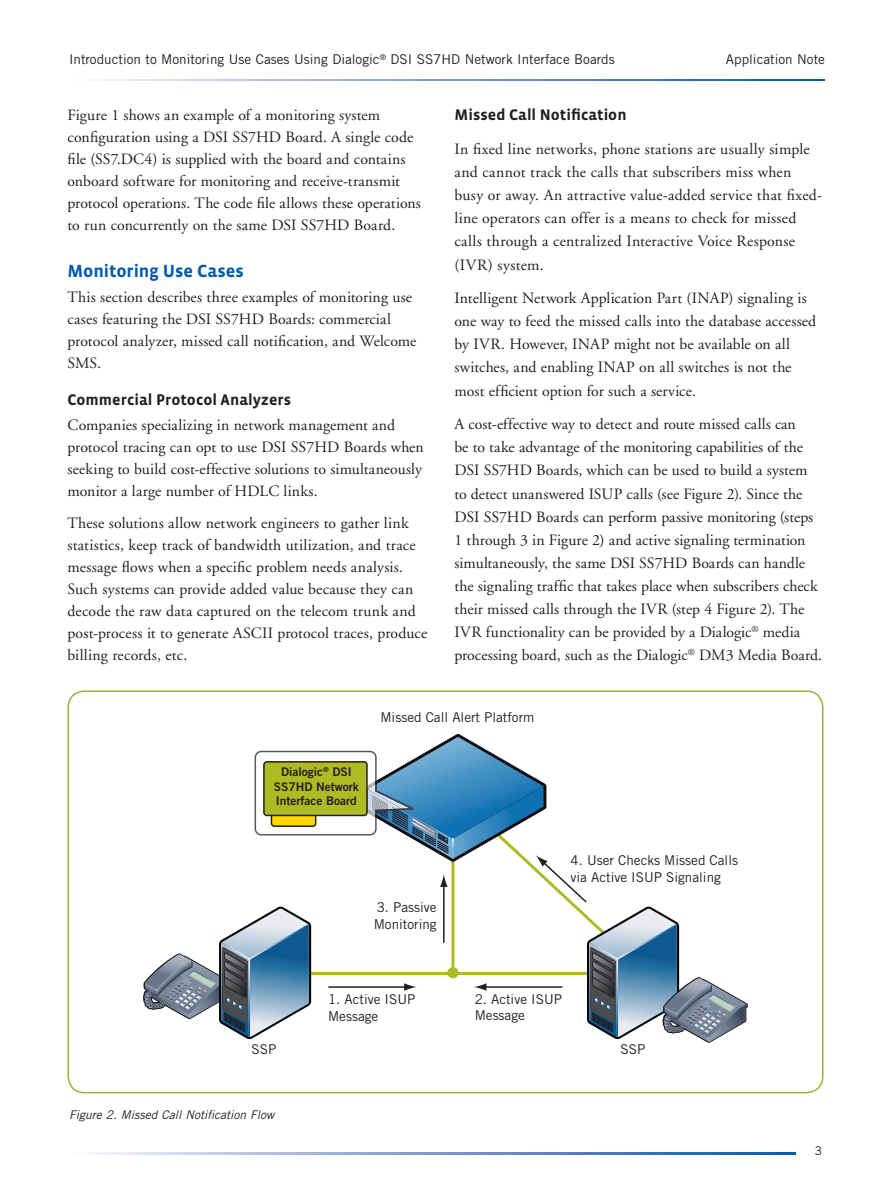
<style>
.page{position:relative;width:891px;height:1188px;background:#fff}
.page>*{position:absolute;margin:0;border:0;box-sizing:border-box;transform-origin:0 0}
.t1{font:700 18px "Vista Sans";letter-spacing:-.005em;color:#015aaa}
.t2{font:15.75px/23.1px "Adobe Garamond";letter-spacing:.005em;color:#231f20}
.t3{font:700 15.75px "Vista Sans";letter-spacing:.005em;color:#231f20}
.t4{font:13.5px/16.2px "Trade Gothic";color:#231f20}
.t5{font:12px/14.4px "Trade Gothic Bold Two";color:#231f20;text-align:center}
.t6{font:italic 12px "Trade Gothic";color:#231f20}
.t7{font:12px "Trade Gothic";color:#231f20}
</style>
<div class="page">
<svg style="left:93px;top:1153px;width:703px;height:1px"></svg>
<svg style="left:96px;top:80px;width:729px;height:1px"></svg>
<svg style="left:143px;top:734px;width:605px;height:309px"></svg>
<div style="left:67px;top:690px;width:757px;height:403px;border:2px solid #a4ac37;border-radius:16px"></div>
<p class="t4" style="left:69px;top:51px;width:547px">Introduction to Monitoring Use Cases Using Dialogic<sup>®</sup> DSI SS7HD Network Interface Boards</p>
<p class="t4" style="left:726px;top:51px;width:101px">Application Note</p>
<p class="t2" style="left:68px;top:104px;width:355px;line-height:22px">Figure 1 shows an example of a monitoring system configuration using a DSI SS7HD Board. A single code file (SS7.DC4) is supplied with the board and contains onboard software for monitoring and receive-transmit protocol operations. The code file allows these operations to run concurrently on the same DSI SS7HD Board.</p>
<p class="t1" style="left:68px;top:262px;width:178px">Monitoring Use Cases</p>
<p class="t2" style="left:68px;top:287px;width:350px;line-height:22px">This section describes three examples of monitoring use cases featuring the DSI SS7HD Boards: commercial protocol analyzer, missed call notification, and Welcome SMS.</p>
<p class="t3" style="left:68px;top:391px;width:225px">Commercial Protocol Analyzers</p>
<p class="t2" style="left:68px;top:414px;width:358px;line-height:22px">Companies specializing in network management and protocol tracing can opt to use DSI SS7HD Boards when seeking to build cost-effective solutions to simultaneously monitor a large number of HDLC links.</p>
<p class="t2" style="left:68px;top:513px;width:361px;line-height:22px">These solutions allow network engineers to gather link statistics, keep track of bandwidth utilization, and trace message flows when a specific problem needs analysis.<br>Such systems can provide added value because they can decode the raw data captured on the telecom trunk and post-process it to generate ASCII protocol traces, produce billing records, etc.</p>
<p class="t3" style="left:454px;top:107px;width:174px">Missed Call Notification</p>
<p class="t2" style="left:454px;top:138px;width:369px">In fixed line networks, phone stations are usually simple and cannot track the calls that subscribers miss when busy or away. An attractive value-added service that fixed&shy;line operators can offer is a means to check for missed calls through a centralized Interactive Voice Response (IVR) system.</p>
<p class="t2" style="left:454px;top:287px;width:363px">Intelligent Network Application Part (INAP) signaling is one way to feed the missed calls into the database accessed by IVR. However, INAP might not be available on all switches, and enabling INAP on all switches is not the most efficient option for such a service.</p>
<p class="t2" style="left:454px;top:413px;width:369px">A cost-effective way to detect and route missed calls can<br>be to take advantage of the monitoring capabilities of the DSI SS7HD Boards, which can be used to build a system to detect unanswered ISUP calls (see Figure 2). Since the DSI SS7HD Boards can perform passive monitoring (steps 1 through 3 in Figure 2) and active signaling termination simultaneously, the same DSI SS7HD Boards can handle the signaling traffic that takes place when subscribers check their missed calls through the IVR (step 4 Figure 2). The IVR functionality can be provided by a Dialogic<sup>®</sup> media processing board, such as the Dialogic<sup>®</sup> DM3 Media Board.</p>
<p class="t5" style="left:274px;top:765px;width:86px">Dialogic<sup>®</sup> DSI<br>SS7HD Network<br>Interface Board</p>
<p class="t4" style="left:380px;top:709px;width:156px">Missed Call Alert Platform</p>
<p class="t4" style="left:374px;top:899px;width:65px">3. Passive<br>Monitoring</p>
<p class="t4" style="left:571px;top:852px;width:169px">4. User Checks Missed Calls via Active ISUP Signaling</p>
<p class="t4" style="left:328px;top:991px;width:89px">1. Active ISUP<br>Message</p>
<p class="t4" style="left:475px;top:991px;width:89px">2. Active ISUP<br>Message</p>
<p class="t4" style="left:252px;top:1041px;width:26px">SSP</p>
<p class="t4" style="left:621px;top:1041px;width:26px">SSP</p>
<p class="t6" style="left:69px;top:1107px;width:207px">Figure 2. Missed Call Notification Flow</p>
<p class="t7" style="left:815px;top:1144px;width:9px">3</p>
</div>
